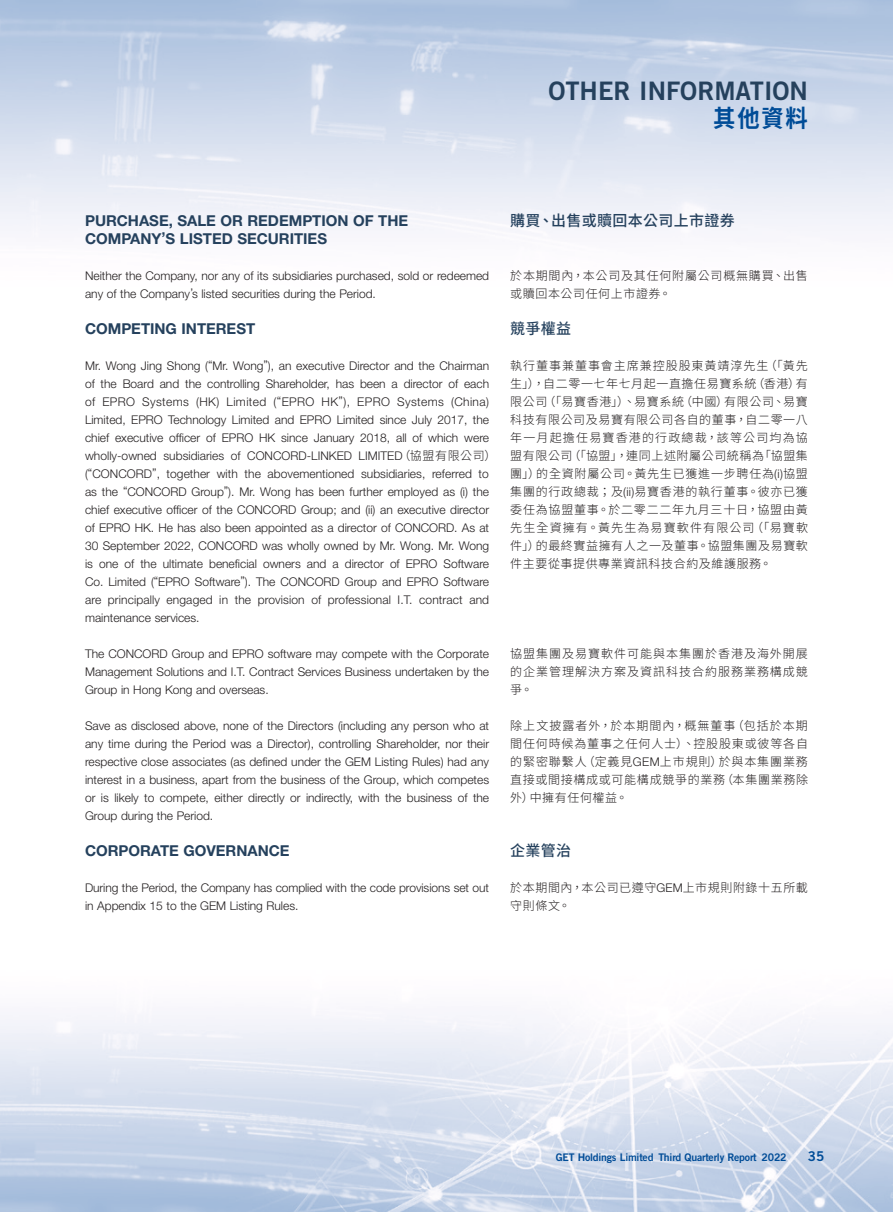
<style>
.page{position:relative;width:893px;height:1212px;background:#fff}
.page>*{position:absolute;margin:0;border:0;box-sizing:border-box;transform-origin:0 0}
.t1{font:25.5px "Trade Gothic LT Std Bd 2";color:#25415d}
.t2{font:700 24px "Source Han Sans TC";color:#004c97;scale:.93 1}
.Heading_1{font:700 15px/18px "Helvetica Neue LT Std";color:#25415d}
.C_Heading_1{font:500 15px "Source Han Sans TC";letter-spacing:.025em;color:#25415d}
.t3{font:13.5px "Trade Gothic LT Std Bd 2";color:#004c97}
.Body_Text{font:300 12px/18px "Helvetica Neue LT Std";color:#231f20}
.C_Body_Text{font:300 12px/18px "Source Han Sans TC";letter-spacing:.055em;color:#231f20;text-align:justify}
.t4{font:10.5px "Trade Gothic LT Std Bd 2";letter-spacing:-.02em;color:#004c97}
.s1{font-family:"Source Han Sans TC"}
.s2{font-family:"Helvetica Neue LT Std"}
</style>
<div class="page">
<img style="left:0;top:0;width:893px;height:1212px">
<h1 class="t1" style="left:548px;top:75px;width:261px">OTHER INFORMATION</h1>
<h2 class="t2" style="left:713px;top:105px;width:103px">其他資料</h2>
<p class="Heading_1" style="left:85px;top:211px;width:325px">PURCHASE, SALE OR REDEMPTION OF THE<br>COMPANY’S LISTED SECURITIES</p>
<p class="Body_Text" style="left:85px;top:266px;width:406px">Neither the Company, nor any of its subsidiaries purchased, sold or redeemed any of the Company’s listed securities during the Period.</p>
<p class="Heading_1" style="left:85px;top:319px;width:172px">COMPETING INTEREST</p>
<p class="Body_Text" style="left:85px;top:356px;width:413px">Mr. Wong Jing Shong (“Mr. Wong”), an executive Director and the Chairman of the Board and the controlling Shareholder, has been a director of each of EPRO Systems (HK) Limited (“EPRO HK”), EPRO Systems (China)<br>Limited, EPRO Technology Limited and EPRO Limited since July 2017, the chief executive officer of EPRO HK since January 2018, all of which were wholly-owned subsidiaries of CONCORD-LINKED LIMITED<span class="s1">（協盟有限公司）</span>(“CONCORD”, together with the abovementioned subsidiaries, referred to as the “CONCORD Group”). Mr. Wong has been further employed as (i) the chief executive officer of the CONCORD Group; and (ii) an executive director of EPRO HK. He has also been appointed as a director of CONCORD. As at 30 September 2022, CONCORD was wholly owned by Mr. Wong. Mr. Wong is one of the ultimate beneficial owners and a director of EPRO Software Co. Limited (“EPRO Software”). The CONCORD Group and EPRO Software are principally engaged in the provision of professional I.T. contract and maintenance services.</p>
<p class="Body_Text" style="left:85px;top:644px;width:406px;text-align:justify">The CONCORD Group and EPRO software may compete with the Corporate Management Solutions and I.T. Contract Services Business undertaken by the Group in Hong Kong and overseas.</p>
<p class="Body_Text" style="left:85px;top:716px;width:406px;text-align:justify">Save as disclosed above, none of the Directors (including any person who at any time during the Period was a Director), controlling Shareholder, nor their respective close associates (as defined under the GEM Listing Rules) had any interest in a business, apart from the business of the Group, which competes or is likely to compete, either directly or indirectly, with the business of the Group during the Period.</p>
<p class="Heading_1" style="left:85px;top:841px;width:206px">CORPORATE GOVERNANCE</p>
<p class="Body_Text" style="left:85px;top:878px;width:406px">During the Period, the Company has complied with the code provisions set out in Appendix 15 to the GEM Listing Rules.</p>
<p class="C_Heading_1" style="left:510px;top:212px;width:226px">購買、出售或贖回本公司上市證券</p>
<p class="C_Body_Text" style="left:510px;top:267px;width:299px">於本期間內，本公司及其任何附屬公司概無購買、出售或贖回本公司任何上市證券。</p>
<p class="C_Heading_1" style="left:510px;top:320px;width:63px">競爭權益</p>
<p class="C_Body_Text" style="left:510px;top:357px;width:299px">執行董事兼董事會主席兼控股股東黃靖淳先生（「黃先生」），自二零一七年七月起一直擔任易寶系統（香港）有限公司（「易寶香港」）、易寶系統（中國）有限公司、易寶科技有限公司及易寶有限公司各自的董事，自二零一八年一月起擔任易寶香港的行政總裁，該等公司均為協盟有限公司（「協盟」，連同上述附屬公司統稱為「協盟集團」）的全資附屬公司。黃先生已獲進一步聘任為<span class="s2">(i)</span>協盟集團的行政總裁；及<span class="s2">(ii)</span>易寶香港的執行董事。彼亦已獲委任為協盟董事。於二零二二年九月三十日，協盟由黃先生全資擁有。黃先生為易寶軟件有限公司（「易寶軟件」）的最終實益擁有人之一及董事。協盟集團及易寶軟件主要從事提供專業資訊科技合約及維護服務。</p>
<p class="C_Body_Text" style="left:510px;top:645px;width:299px">協盟集團及易寶軟件可能與本集團於香港及海外開展的企業管理解決方案及資訊科技合約服務業務構成競爭。</p>
<p class="C_Body_Text" style="left:510px;top:717px;width:299px">除上文披露者外，於本期間內，概無董事（包括於本期間任何時候為董事之任何人士）、控股股東或彼等各自的緊密聯繫人（定義見<span class="s2">GEM</span>上市規則）於與本集團業務直接或間接構成或可能構成競爭的業務（本集團業務除外）中擁有任何權益。</p>
<p class="C_Heading_1" style="left:510px;top:842px;width:63px">企業管治</p>
<p class="C_Body_Text" style="left:510px;top:879px;width:299px">於本期間內，本公司已遵守<span class="s2">GEM</span>上市規則附錄十五所載守則條文。</p>
<p class="t4" style="left:556px;top:1150px;width:232px">GET Holdings Limited Third Quarterly Report 2022</p>
<p class="t3" style="left:808px;top:1148px;width:18px">35</p>
</div>
